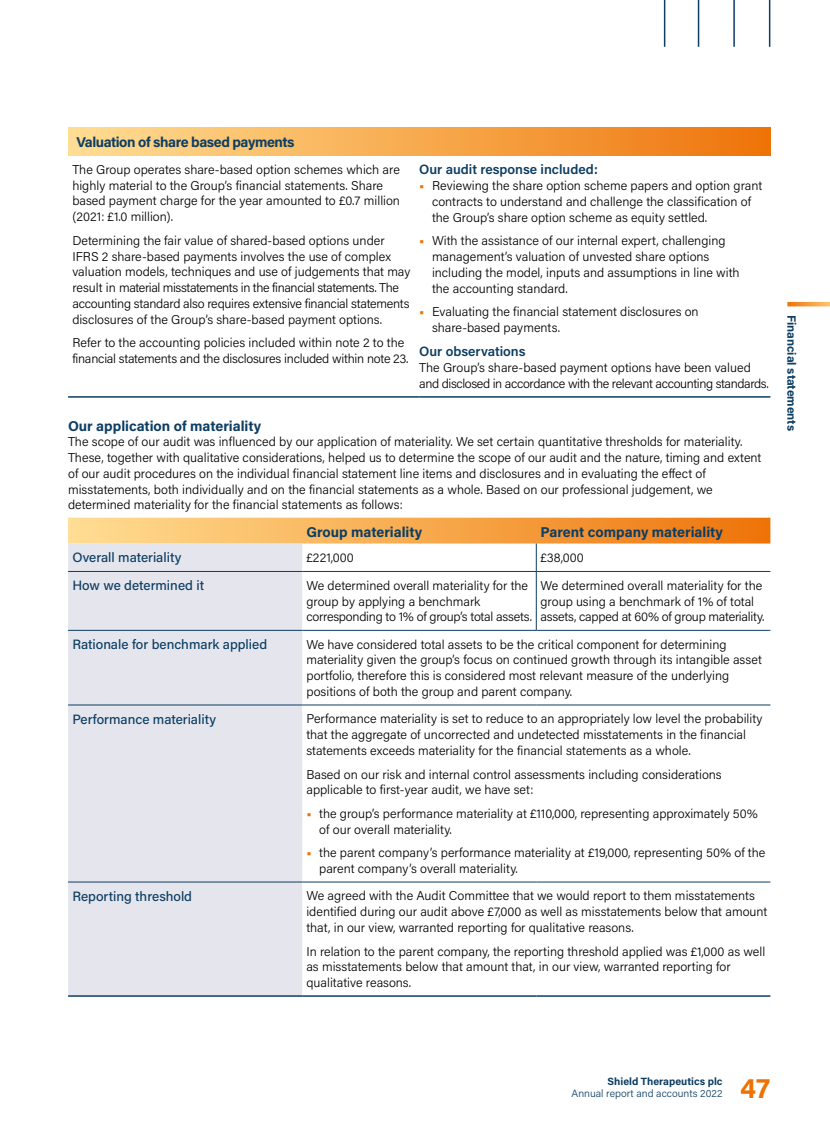
<style>
.page{position:relative;width:830px;height:1127px;background:#fff}
.page>*{position:absolute;margin:0;border:0;box-sizing:border-box;transform-origin:0 0}
.t1{font:700 28.5px "Acumin Pro";color:#ee7203}
.Subhead_1{font:700 14.25px "Acumin Pro";letter-spacing:-.005em;color:#0d3d62}
.Subhead_1-2{font:700 14.25px "Acumin Pro";letter-spacing:-.03em;color:#0d3d62}
.Subhead_3{font:500 13.5px "Acumin Pro";color:#0d3d62}
.Subhead_2{font:600 13.5px "Acumin Pro";color:#0d3d62}
.Body_Text{font:300 12.75px/15.8px "Acumin Pro";color:#000}
.Body_Text-2{font:300 12.75px/15.8px "Acumin Pro";letter-spacing:-.025em;color:#000}
.t2{font:700 12px "Acumin Pro";color:#0d3d62}
.t3{font:300 10.5px "Acumin Pro";color:#0d3d62}
.t4{font:700 10.5px "Acumin Pro";color:#0d3d62}
.s1{font-weight:700;color:#ee7203}
</style>
<div class="page">
<svg style="left:787px;top:302px;width:42px;height:4px"></svg>
<hr style="left:733px;top:0;width:1px;height:47px;background:#0d3d62">
<hr style="left:663px;top:0;width:2px;height:47px;background:#0d3d62">
<hr style="left:697px;top:0;width:2px;height:47px;background:#0d3d62">
<hr style="left:768px;top:0;width:2px;height:47px;background:#0d3d62">
<div style="left:68px;top:128px;width:702px;height:28px;background:linear-gradient(to right,#ffdf94,#ee740a)"></div>
<hr style="left:68px;top:396px;width:351px;height:2px;background:#0d3d62">
<hr style="left:419px;top:396px;width:351px;height:2px;background:#0d3d62">
<div style="left:68px;top:572px;width:234px;height:423px;background:#e5e6ed"></div>
<hr style="left:68px;top:571px;width:234px;height:1px;background:#0d3d62">
<hr style="left:302px;top:571px;width:234px;height:1px;background:#0d3d62">
<hr style="left:536px;top:571px;width:234px;height:1px;background:#0d3d62">
<hr style="left:68px;top:630px;width:234px;height:1px;background:#0d3d62">
<hr style="left:68px;top:704px;width:234px;height:1px;background:#0d3d62">
<hr style="left:68px;top:881px;width:234px;height:1px;background:#0d3d62">
<hr style="left:68px;top:995px;width:234px;height:2px;background:#0d3d62">
<hr style="left:302px;top:630px;width:234px;height:1px;background:#0d3d62">
<hr style="left:536px;top:630px;width:234px;height:1px;background:#0d3d62">
<hr style="left:302px;top:704px;width:234px;height:1px;background:#0d3d62">
<hr style="left:536px;top:704px;width:234px;height:1px;background:#0d3d62">
<hr style="left:302px;top:881px;width:234px;height:1px;background:#0d3d62">
<hr style="left:536px;top:881px;width:234px;height:1px;background:#0d3d62">
<hr style="left:302px;top:995px;width:234px;height:2px;background:#0d3d62">
<hr style="left:536px;top:995px;width:234px;height:2px;background:#0d3d62">
<svg style="left:68px;top:518px;width:702px;height:53px"></svg>
<hr style="left:535px;top:572px;width:1px;height:58px;background:#0d3d62">
<p class="Subhead_1-2" style="left:77px;top:132px;width:219px">Valuation of share based payments</p>
<p class="Body_Text" style="left:72px;top:161px;width:329px">The Group operates share-based option schemes which are highly material to the Group’s financial statements. Share based payment charge for the year amounted to £0.7 million (2021: £1.0 million).</p>
<p class="Body_Text" style="left:72px;top:232px;width:339px">Determining the fair value of shared-based options under IFRS 2 share-based payments involves the use of complex valuation models, techniques and use of judgements that may result in material misstatements in the financial statements. The accounting standard also requires extensive financial statements disclosures of the Group’s share-based payment options.</p>
<p class="Body_Text" style="left:72px;top:334px;width:337px">Refer to the accounting policies included within note 2 to the financial statements and the disclosures included within note 23.</p>
<p class="Subhead_2" style="left:419px;top:160px;width:180px">Our audit response included:</p>
<p class="Body_Text" style="left:432px;top:177px;width:331px;text-indent:-13px"><span class="s1">•</span> Reviewing the share option scheme papers and option grant contracts to understand and challenge the classification of the Group’s share option scheme as equity settled.</p>
<p class="Body_Text" style="left:432px;top:233px;width:309px;text-indent:-13px"><span class="s1">•</span> With the assistance of our internal expert, challenging management’s valuation of unvested share options including the model, inputs and assumptions in line with the accounting standard.</p>
<p class="Body_Text" style="left:432px;top:303px;width:268px;text-indent:-13px"><span class="s1">•</span> Evaluating the financial statement disclosures on share-based payments.</p>
<p class="Subhead_2" style="left:419px;top:342px;width:108px">Our observations</p>
<p class="Body_Text-2" style="left:419px;top:359px;width:351px">The Group’s share-based payment options have been valued and disclosed in accordance with the relevant accounting standards.</p>
<p class="Subhead_1" style="left:68px;top:416px;width:195px">Our application of materiality</p>
<p class="Body_Text" style="left:68px;top:434px;width:694px">The scope of our audit was influenced by our application of materiality. We set certain quantitative thresholds for materiality.<br>These, together with qualitative considerations, helped us to determine the scope of our audit and the nature, timing and extent of our audit procedures on the individual financial statement line items and disclosures and in evaluating the effect of misstatements, both individually and on the financial statements as a whole. Based on our professional judgement, we determined materiality for the financial statements as follows:</p>
<p class="Subhead_1" style="left:306px;top:522px;width:117px">Group materiality</p>
<p class="Subhead_1" style="left:540px;top:522px;width:184px">Parent company materiality</p>
<p class="Subhead_3" style="left:72px;top:548px;width:110px">Overall materiality</p>
<p class="Body_Text" style="left:306px;top:550px;width:49px">£221,000</p>
<p class="Body_Text" style="left:540px;top:550px;width:45px">£38,000</p>
<p class="Subhead_3" style="left:72px;top:576px;width:133px">How we determined it</p>
<p class="Body_Text" style="left:306px;top:577px;width:227px">We determined overall materiality for the group by applying a benchmark corresponding to 1% of group’s total assets.</p>
<p class="Body_Text" style="left:540px;top:577px;width:225px">We determined overall materiality for the group using a benchmark of 1% of total assets, capped at 60% of group materiality.</p>
<p class="Subhead_3" style="left:72px;top:635px;width:196px">Rationale for benchmark applied</p>
<p class="Body_Text" style="left:306px;top:636px;width:456px">We have considered total assets to be the critical component for determining materiality given the group’s focus on continued growth through its intangible asset portfolio, therefore this is considered most relevant measure of the underlying positions of both the group and parent company.</p>
<p class="Subhead_3" style="left:72px;top:710px;width:145px">Performance materiality</p>
<p class="Body_Text" style="left:306px;top:710px;width:457px">Performance materiality is set to reduce to an appropriately low level the probability that the aggregate of uncorrected and undetected misstatements in the financial statements exceeds materiality for the financial statements as a whole.</p>
<p class="Body_Text" style="left:306px;top:766px;width:416px">Based on our risk and internal control assessments including considerations applicable to first-year audit, we have set:</p>
<p class="Body_Text" style="left:319px;top:805px;width:440px;text-indent:-13px"><span class="s1">•</span> the group’s performance materiality at £110,000, representing approximately 50% of our overall materiality.</p>
<p class="Body_Text" style="left:319px;top:844px;width:447px;text-indent:-13px"><span class="s1">•</span> the parent company’s performance materiality at £19,000, representing 50% of the parent company’s overall materiality.</p>
<p class="Subhead_3" style="left:72px;top:887px;width:121px">Reporting threshold</p>
<p class="Body_Text" style="left:306px;top:887px;width:462px">We agreed with the Audit Committee that we would report to them misstatements identified during our audit above £7,000 as well as misstatements below that amount that, in our view, warranted reporting for qualitative reasons.</p>
<p class="Body_Text" style="left:306px;top:943px;width:460px">In relation to the parent company, the reporting threshold applied was £1,000 as well as misstatements below that amount that, in our view, warranted reporting for qualitative reasons.</p>
<p class="t2" style="left:799px;top:315px;width:118px;rotate:90deg">Financial statements</p>
<p class="t4" style="left:607px;top:1074px;width:116px">Shield Therapeutics plc</p>
<p class="t3" style="left:571px;top:1086px;width:152px">Annual report and accounts 2022</p>
<h1 class="t1" style="left:739px;top:1067px;width:32px">47</h1>
</div>
